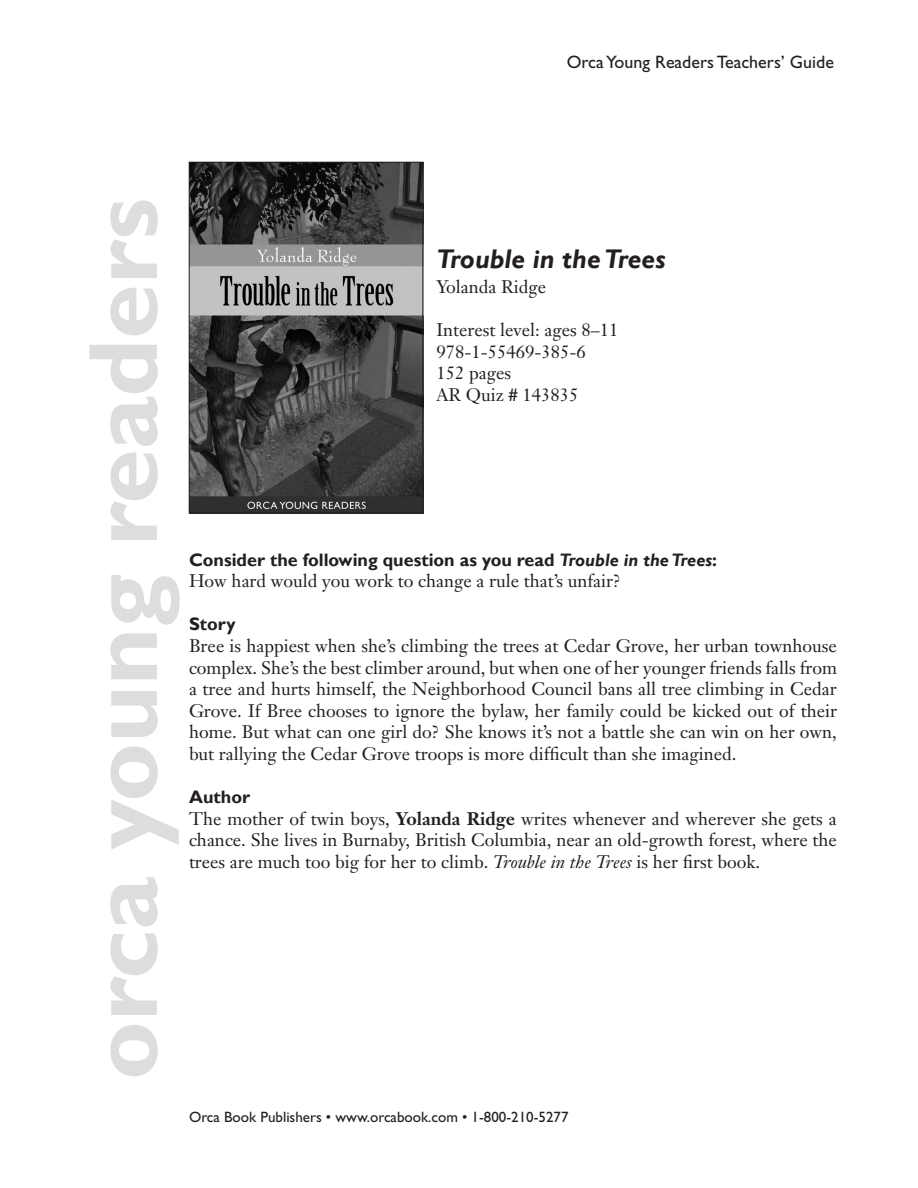
<style>
.page{position:relative;width:918px;height:1188px;background:#fff}
.page>*{position:absolute;margin:0;border:0;box-sizing:border-box;transform-origin:0 0}
.t1{font:700 99px "Gill Sans";color:#dcdddf}
.Book_Title_spacing{font:italic 700 27px "Gill Sans";color:#231f20}
.Block{font:18px/21.6px "Janson Text";color:#231f20;text-align:justify}
.Block-2{font:700 18px "Gill Sans";color:#231f20}
.t2{font:18px "Gill Sans";color:#231f20}
.t3{font:15px "Gill Sans";color:#231f20}
.s1{font-style:italic}
.s2{font-weight:700}
</style>
<div class="page">
<img style="left:191px;top:164px;width:230px;height:347px">
<div style="left:189px;top:162px;width:234px;height:351px;border:1px solid #231f20"></div>
<p class="t2" style="left:567px;top:51px;width:269px">Orca Young Readers Teachers’ Guide</p>
<h1 class="t1" style="left:64px;top:1080px;width:884px;rotate:-90deg">orca young readers</h1>
<p class="Book_Title_spacing" style="left:436px;top:243px;width:230px">Trouble in the Trees</p>
<p class="Block" style="left:436px;top:276px;width:111px">Yolanda Ridge</p>
<p class="Block" style="left:436px;top:319px;width:183px">Interest level: ages 8–11</p>
<p class="Block" style="left:436px;top:340px;width:151px">978-1-55469-385-6</p>
<p class="Block" style="left:436px;top:362px;width:76px">152 pages</p>
<p class="Block" style="left:436px;top:384px;width:144px">AR Quiz # 143835</p>
<p class="Block-2" style="left:189px;top:549px;width:530px">Consider the following question as you read <span class="s1">Trouble in the Trees</span>:</p>
<p class="Block" style="left:189px;top:570px;width:433px">How hard would you work to change a rule that’s unfair?</p>
<p class="Block-2" style="left:189px;top:613px;width:48px">Story</p>
<p class="Block" style="left:189px;top:635px;width:650px">Bree is happiest when she’s climbing the trees at Cedar Grove, her urban townhouse complex. She’s the best climber around, but when one of her younger friends falls from a tree and hurts himself, the Neighborhood Council bans all tree climbing in Cedar Grove. If Bree chooses to ignore the bylaw, her family could be kicked out of their home. But what can one girl do? She knows it’s not a battle she can win on her own, but rallying the Cedar Grove troops is more difficult than she imagined.</p>
<p class="Block-2" style="left:189px;top:786px;width:63px">Author</p>
<p class="Block" style="left:189px;top:808px;width:650px">The mother of twin boys, <span class="s2">Yolanda Ridge</span> writes whenever and wherever she gets a chance. She lives in Burnaby, British Columbia, near an old-growth forest, where the trees are much too big for her to climb. <span class="s1">Trouble in the Trees</span> is her first book.</p>
<p class="t3" style="left:189px;top:1108px;width:381px">Orca Book Publishers • www.orcabook.com • 1-800-210-5277</p>
</div>
